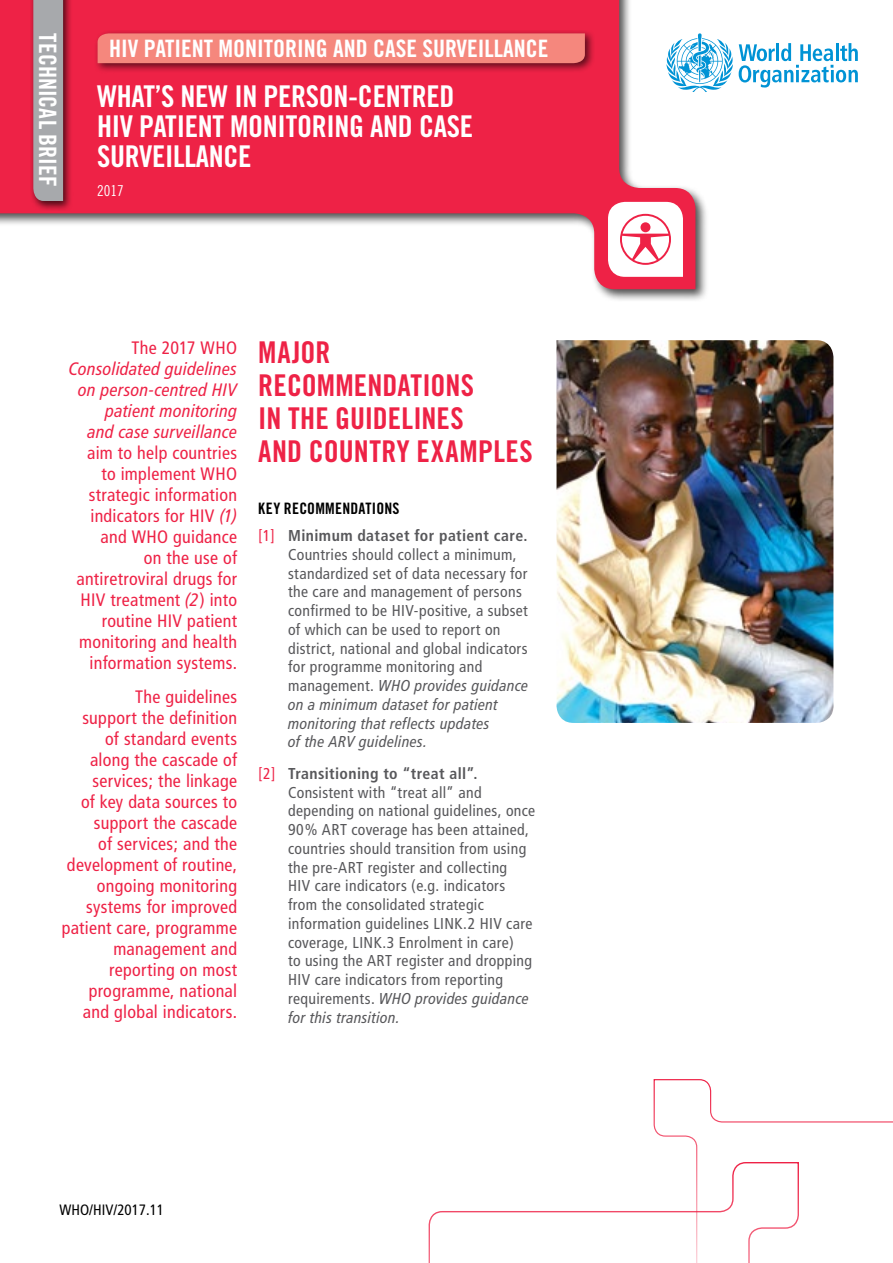
<style>
.page{position:relative;width:893px;height:1263px;background:#fff}
.page>*{position:absolute;margin:0;border:0;box-sizing:border-box;transform-origin:0 0}
.t1{font:30px/30px "Trade Gothic Bold Cond Twenty";letter-spacing:-.01em;color:#fff}
.Heading_1{font:30px/33px "Trade Gothic Bold Cond Twenty";letter-spacing:.005em;color:#ee2246}
.t2{font:24px "Trade Gothic Bold Cond Twenty";color:#fff}
.Intro{font:condensed 18px/21px "Frutiger";letter-spacing:.015em;color:#ee2246;text-align:right}
.t3{font:condensed 15.75px/18.8px "Frutiger";letter-spacing:.02em;color:#58585b}
.Heading_2{font:15.75px "Trade Gothic Bold Cond Twenty";letter-spacing:.015em;color:#000}
.t4{font:condensed 15px "Frutiger";color:#000}
.t5{font:15px "Trade Gothic Cond Eighteen";color:#fff}
.s1{font-family:"Frutiger LT Com";font-style:italic}
.s2{color:#ee2246}
.s3{font-weight:700}
</style>
<div class="page">
<div style="left:0;top:0;width:708px;height:301px;background:#000;opacity:.7"></div>
<svg style="left:0;top:0;width:695px;height:289px;fill:#ee2246"></svg>
<svg style="left:428px;top:1079px;width:465px;height:184px"></svg>
<svg style="left:666px;top:33px;width:192px;height:59px"></svg>
<div style="left:94px;top:30px;width:501px;height:43px;background:#000;opacity:.6"></div>
<div style="left:98px;top:33px;width:487px;height:30px;background:#f5877d"></div>
<svg style="left:608px;top:202px;width:75px;height:75px"></svg>
<img style="left:556px;top:340px;width:277px;height:383px">
<div style="left:30px;top:0;width:43px;height:211px;background:#000;opacity:.7"></div>
<div style="left:33px;top:0;width:30px;height:201px;background:#a7a9ac"></div>
<p class="t2" style="left:62px;top:33px;width:155px;rotate:90deg">TECHNICAL BRIEF</p>
<p class="t2" style="left:109px;top:34px;width:441px">HIV PATIENT MONITORING AND CASE SURVEILLANCE</p>
<p class="t1" style="left:97px;top:81px;width:377px">WHAT’S NEW IN PERSON-CENTRED<br>HIV PATIENT MONITORING AND CASE<br>SURVEILLANCE</p>
<p class="t5" style="left:97px;top:182px;width:28px">2017</p>
<p class="Intro" style="left:69px;top:337px;width:170px">The 2017 WHO<br><span class="s1">Consolidated guidelines on person-centred HIV patient monitoring<br>and case surveillance </span>aim to help countries to implement WHO strategic information indicators for HIV <span class="s1">(1) </span>and WHO guidance<br>on the use of antiretroviral drugs for<br>HIV treatment <span class="s1">(2</span>) into routine HIV patient monitoring and health information systems.</p>
<p class="Intro" style="left:62px;top:686px;width:177px">The guidelines<br>support the definition<br>of standard events along the cascade of services; the linkage<br>of key data sources to support the cascade<br>of services; and the development of routine, ongoing monitoring systems for improved patient care, programme management and reporting on most programme, national and global indicators.</p>
<p class="Heading_1" style="left:258px;top:336px;width:276px">MAJOR<br>RECOMMENDATIONS<br>IN THE GUIDELINES<br>AND COUNTRY EXAMPLES</p>
<p class="Heading_2" style="left:258px;top:499px;width:143px">KEY RECOMMENDATIONS</p>
<p class="t3" style="left:288px;top:526px;width:242px;text-indent:-30px"><span class="s2">[1]</span> <span class="s3">Minimum dataset for patient care.<br></span>Countries should collect a minimum, standardized set of data necessary for the care and management of persons confirmed to be HIV-positive, a subset of which can be used to report on district, national and global indicators for programme monitoring and management. <span class="s1">WHO provides guidance on a minimum dataset for patient monitoring that reflects updates<br>of the ARV guidelines.</span></p>
<p class="t3" style="left:288px;top:764px;width:249px;text-indent:-30px"><span class="s2">[2]</span> <span class="s3">Transitioning to “treat all”.<br></span>Consistent with “treat all” and depending on national guidelines, once 90% ART coverage has been attained, countries should transition from using the pre‑ART register and collecting<br>HIV care indicators (e.g. indicators from the consolidated strategic information guidelines LINK.2 HIV care coverage, LINK.3 Enrolment in care)<br>to using the ART register and dropping HIV care indicators from reporting requirements. <span class="s1">WHO provides guidance for this transition.</span></p>
<p class="t4" style="left:60px;top:1201px;width:106px">WHO/HIV/2017.11</p>
</div>
